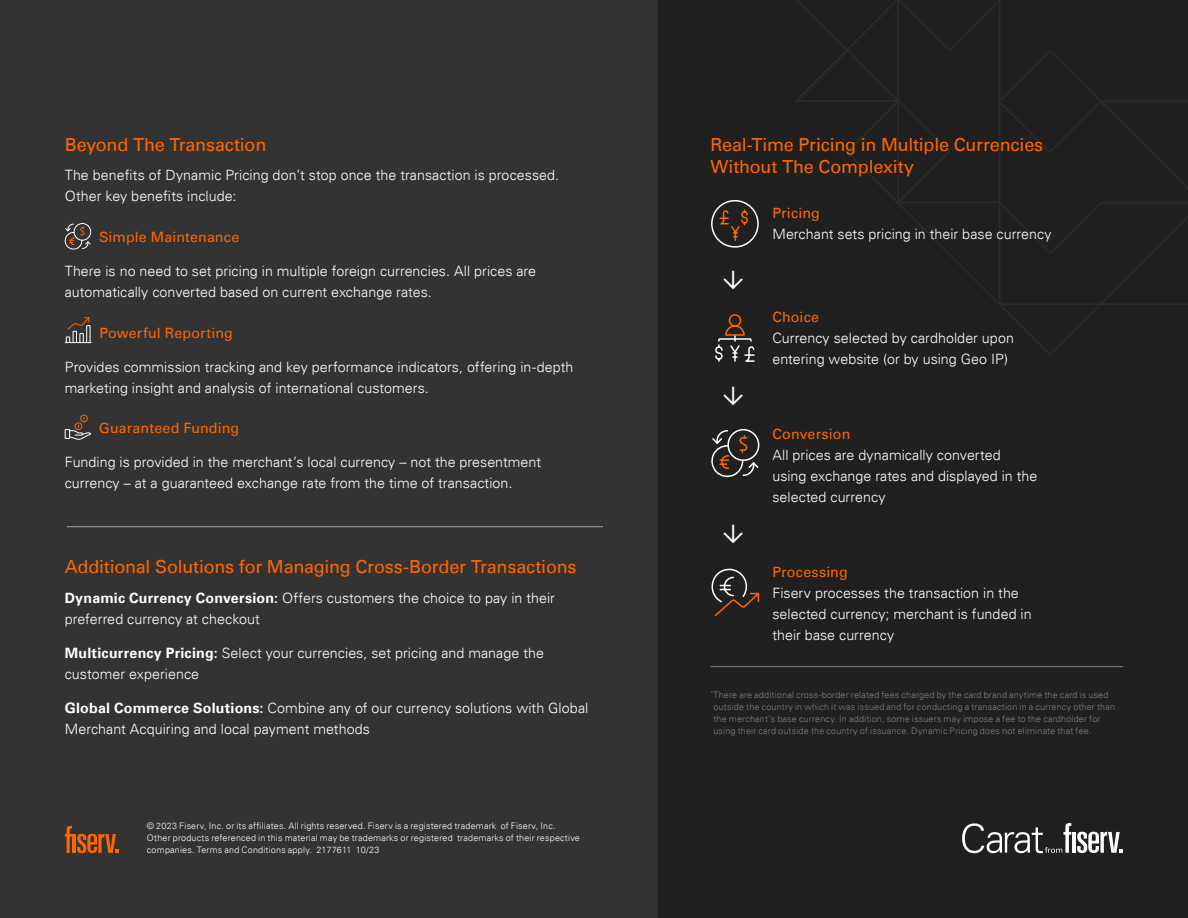
<style>
.page{position:relative;width:1188px;height:918px;background:#333}
.page>*{position:absolute;margin:0;border:0;box-sizing:border-box;transform-origin:0 0}
.Sub-Heading{font:18px/22.5px "Univers For Fiserv 55";letter-spacing:-.015em;color:#f60}
.Bullet_Points{font:300 14.25px/21px "Univers For Fiserv 45";letter-spacing:.005em;color:#fff}
.Bullet_Points-2{font:14.25px "Univers For Fiserv 55";letter-spacing:.01em;color:#f60}
.US_BC_legal_copy_6_10_UNV_45_L{font:300 9px/12px "Univers For Fiserv 45";letter-spacing:.02em;color:#808080}
.US_BC_legal_copy_6_10_UNV_45_L-2{font:300 9px/12px "Univers For Fiserv 45";letter-spacing:.02em;color:#fff}
.s1{font-family:"Univers For Fiserv 65";font-weight:700}
</style>
<div class="page">
<div style="left:658px;top:0;width:530px;height:918px;background:#202020"></div>
<svg style="left:796px;top:0;width:392px;height:355px"></svg>
<svg style="left:64px;top:223px;width:27px;height:27px"></svg>
<svg style="left:65px;top:317px;width:26px;height:26px"></svg>
<div style="left:65px;top:429px;width:5px;height:10px;border:1px solid #fff"></div>
<div style="left:80px;top:415px;width:8px;height:7px;border:1px solid #f60;border-radius:50%"></div>
<svg style="left:69px;top:417px;width:22px;height:23px"></svg>
<hr style="left:67px;top:526px;width:536px;height:1px;background:#a5a5a5">
<hr style="left:710px;top:666px;width:413px;height:1px;background:#808080">
<svg style="left:65px;top:826px;width:54px;height:27px"></svg>
<div style="left:711px;top:200px;width:48px;height:48px;border:2px solid #fff;border-radius:50%"></div>
<svg style="left:719px;top:209px;width:30px;height:33px"></svg>
<svg style="left:715px;top:314px;width:40px;height:48px"></svg>
<svg style="left:711px;top:429px;width:49px;height:49px"></svg>
<svg style="left:711px;top:568px;width:49px;height:49px"></svg>
<hr style="left:1072px;top:832px;width:4px;height:21px;background:#fff">
<svg style="left:1077px;top:832px;width:46px;height:21px"></svg>
<svg style="left:962px;top:823px;width:109px;height:30px"></svg>
<p class="Sub-Heading" style="left:65px;top:133px;width:203px">Beyond The Transaction</p>
<p class="Bullet_Points" style="left:65px;top:165px;width:496px">The benefits of Dynamic Pricing don’t stop once the transaction is processed.<br>Other key benefits include:</p>
<p class="Bullet_Points-2" style="left:99px;top:228px;width:142px">Simple Maintenance</p>
<p class="Bullet_Points" style="left:65px;top:260px;width:473px">There is no need to set pricing in multiple foreign currencies. All prices are automatically converted based on current exchange rates.</p>
<p class="Bullet_Points-2" style="left:100px;top:324px;width:135px">Powerful Reporting</p>
<p class="Bullet_Points" style="left:65px;top:356px;width:510px">Provides commission tracking and key performance indicators, offering in-depth marketing insight and analysis of international customers.</p>
<p class="Bullet_Points-2" style="left:99px;top:420px;width:142px">Guaranteed Funding</p>
<p class="Bullet_Points" style="left:65px;top:452px;width:478px">Funding is provided in the merchant’s local currency – not the presentment currency – at a guaranteed exchange rate from the time of transaction.</p>
<p class="Sub-Heading" style="left:65px;top:555px;width:513px">Additional Solutions for Managing Cross-Border Transactions</p>
<p class="Bullet_Points" style="left:65px;top:587px;width:492px"><span class="s1">Dynamic Currency Conversion:</span> Offers customers the choice to pay in their preferred currency at checkout</p>
<p class="Bullet_Points" style="left:65px;top:642px;width:481px"><span class="s1">Multicurrency Pricing:</span> Select your currencies, set pricing and manage the customer experience</p>
<p class="Bullet_Points" style="left:65px;top:697px;width:525px"><span class="s1">Global Commerce Solutions:</span> Combine any of our currency solutions with Global<br>Merchant Acquiring and local payment methods</p>
<p class="US_BC_legal_copy_6_10_UNV_45_L-2" style="left:147px;top:820px;width:435px">© 2023 Fiserv, Inc. or its affiliates. All rights reserved. Fiserv is a registered trademark of Fiserv, Inc.<br>Other products referenced in this material may be trademarks or registered trademarks of their respective companies. Terms and Conditions apply. 2177611 10/23</p>
<p class="Sub-Heading" style="left:710px;top:133px;width:334px">Real-Time Pricing in Multiple Currencies<br>Without The Complexity</p>
<p class="Bullet_Points-2" style="left:772px;top:204px;width:49px">Pricing</p>
<p class="Bullet_Points" style="left:772px;top:223px;width:281px">Merchant sets pricing in their base currency</p>
<p class="Bullet_Points-2" style="left:772px;top:309px;width:48px">Choice</p>
<p class="Bullet_Points" style="left:772px;top:328px;width:243px">Currency selected by cardholder upon entering website (or by using Geo IP)</p>
<p class="Bullet_Points-2" style="left:772px;top:425px;width:80px">Conversion</p>
<p class="Bullet_Points" style="left:772px;top:445px;width:266px">All prices are dynamically converted using exchange rates and displayed in the selected currency</p>
<p class="Bullet_Points-2" style="left:772px;top:563px;width:77px">Processing</p>
<p class="Bullet_Points" style="left:772px;top:582px;width:261px">Fiserv processes the transaction in the selected currency; merchant is funded in their base currency</p>
<p class="US_BC_legal_copy_6_10_UNV_45_L" style="left:713px;top:689px;width:403px;text-indent:-3px"><sup>*</sup>There are additional cross-border related fees charged by the card brand anytime the card is used outside the country in which it was issued and for conducting a transaction in a currency other than the merchant’s base currency. In addition, some issuers may impose a fee to the cardholder for using their card outside the country of issuance. Dynamic Pricing does not eliminate that fee.</p>
</div>
